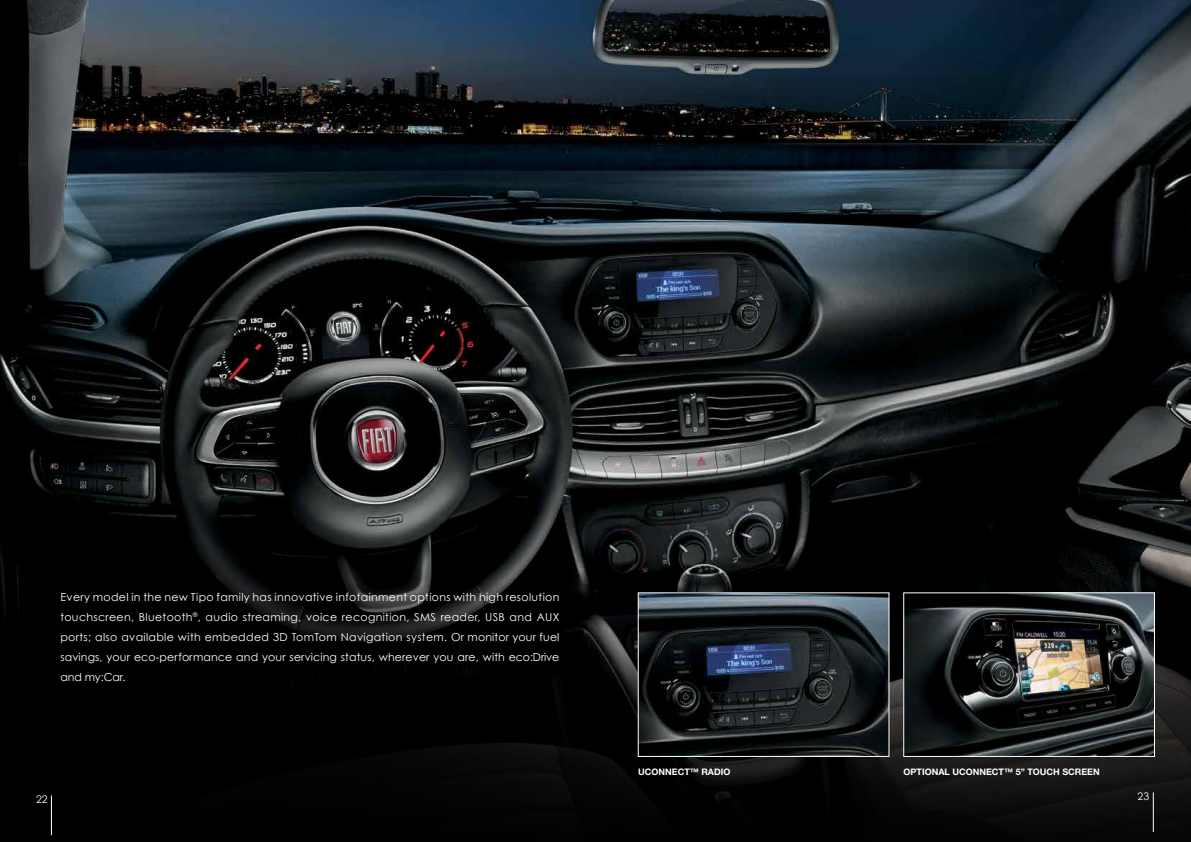
<style>
.page{position:relative;width:1191px;height:842px;background:#fff}
.page>*{position:absolute;margin:0;border:0;box-sizing:border-box;transform-origin:0 0}
.t1{font:11px/20px "Century Gothic";letter-spacing:.01em;color:#fff;text-align:justify}
.t2{font:10.5px "Century Gothic";color:#fff}
.t3{font:700 9px "Helvetica Neue LT Pro";color:#fff}
</style>
<div class="page">
<img style="left:0;top:0;width:1191px;height:461px">
<svg style="left:0;top:461px;width:1191px;height:381px;fill:#020202"></svg>
<img style="left:640px;top:594px;width:247px;height:161px">
<div style="left:638px;top:592px;width:251px;height:165px;border:1px solid #fff"></div>
<img style="left:905px;top:594px;width:248px;height:161px">
<div style="left:903px;top:592px;width:252px;height:165px;border:1px solid #fff"></div>
<svg style="left:20px;top:528px;width:598px;height:314px;fill:#000"></svg>
<hr style="left:51px;top:795px;width:1px;height:40px;background:#fff">
<hr style="left:1152px;top:792px;width:1px;height:40px;background:#fff">
<p class="t1" style="left:60px;top:586px;width:500px">Every model in the new Tipo family has innovative infotainment options with high resolution touchscreen, Bluetooth<sup>®</sup>, audio streaming, voice recognition, SMS reader, USB and AUX ports; also available with embedded 3D TomTom Navigation system. Or monitor your fuel savings, your eco-performance and your servicing status, wherever you are, with eco:Drive and my:Car.</p>
<p class="t2" style="left:36px;top:793px;width:13px">22</p>
<p class="t3" style="left:638px;top:766px;width:94px">UCONNECT™ RADIO</p>
<p class="t3" style="left:903px;top:766px;width:198px">OPTIONAL UCONNECT™ 5” TOUCH SCREEN</p>
<p class="t2" style="left:1137px;top:790px;width:13px">23</p>
</div>
